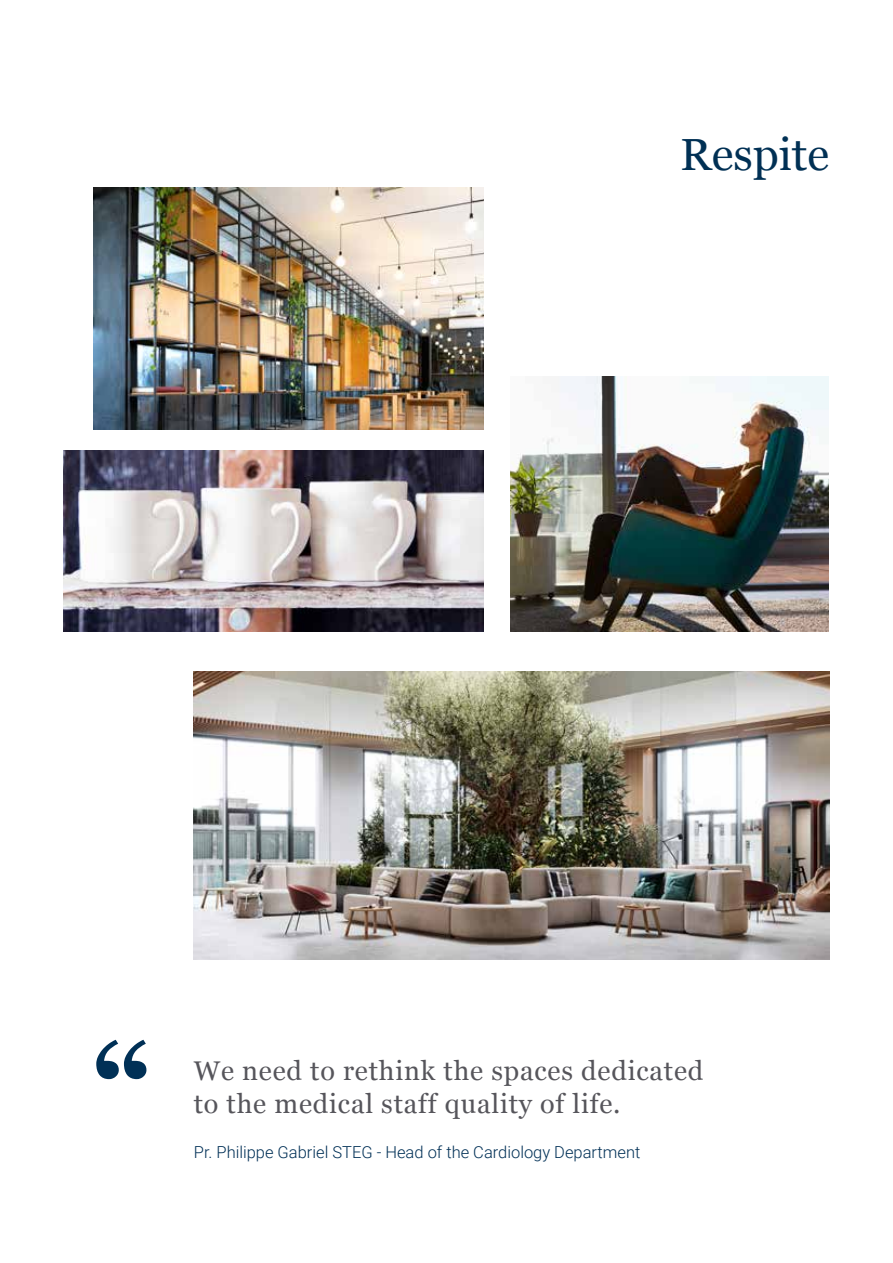
<style>
.page{position:relative;width:893px;height:1263px;background:#fff}
.page>*{position:absolute;margin:0;border:0;box-sizing:border-box;transform-origin:0 0}
.t1{font:45px "Georgia";color:#003054}
.t2{font:27px/33px "Georgia";letter-spacing:.03em;color:#56555b}
.t3{font:300 16.5px "Roboto";color:#003056}
</style>
<div class="page">
<img style="left:94px;top:187px;width:390px;height:242px">
<img style="left:510px;top:377px;width:318px;height:254px">
<img style="left:64px;top:451px;width:420px;height:180px">
<img style="left:194px;top:671px;width:635px;height:288px">
<svg style="left:96px;top:1040px;width:50px;height:39px"></svg>
<h1 class="t1" style="left:680px;top:122px;width:150px">Respite</h1>
<p class="t2" style="left:194px;top:1053px;width:511px">We need to rethink the spaces dedicated to the medical staff quality of life.</p>
<p class="t3" style="left:194px;top:1141px;width:448px">Pr. Philippe Gabriel STEG - Head of the Cardiology Department</p>
</div>
